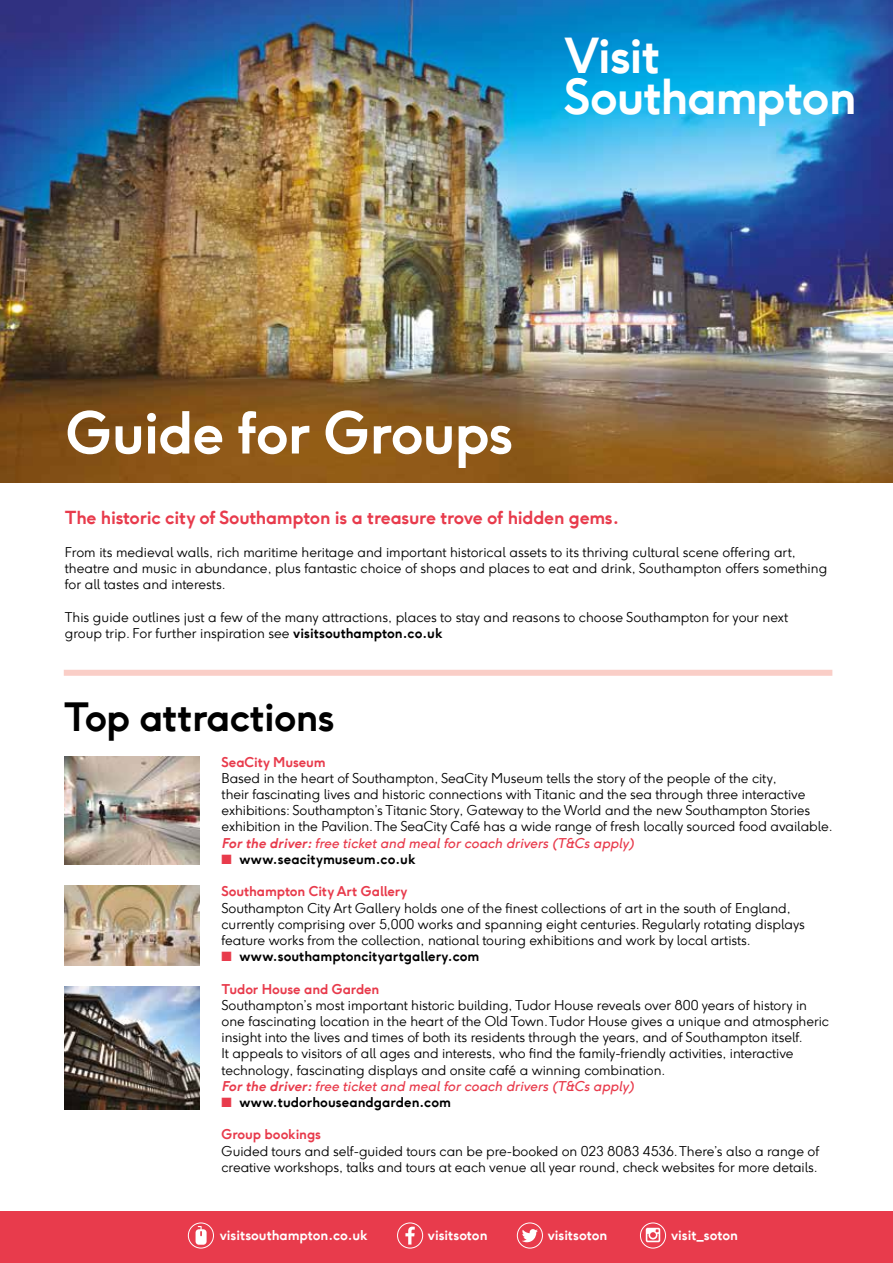
<style>
.page{position:relative;width:893px;height:1263px;background:#fff}
.page>*{position:absolute;margin:0;border:0;box-sizing:border-box;transform-origin:0 0}
.t1{font:700 57.3px "F37 Ginger";letter-spacing:-.02em;color:#fff}
.t2{font:700 48.15px/40.3px "F37 Ginger";letter-spacing:-.02em;color:#fff}
.t3{font:700 39px "F37 Ginger";letter-spacing:-.02em;color:#000}
.t4{font:700 18px "F37 Ginger";letter-spacing:-.015em;color:#e83b4c}
.t5{font:300 13.5px/16.2px "F37 Ginger";letter-spacing:-.005em;color:#000}
.t6{font:700 13.5px "F37 Ginger";color:#000}
.t7{font:700 13.5px "F37 Ginger";letter-spacing:-.01em;color:#e83b4c}
.t8{font:700 13.5px "F37 Ginger";letter-spacing:-.005em;color:#fff}
.s1{font-weight:700}
.s2{font-weight:700;font-style:italic;color:#e83b4c}
.s3{font-weight:400;font-style:italic;color:#e83b4c}
.s4{color:#e83b4c}
</style>
<div class="page">
<img style="left:0;top:0;width:893px;height:483px">
<img style="left:65px;top:757px;width:135px;height:107px">
<img style="left:65px;top:885px;width:135px;height:80px">
<img style="left:65px;top:986px;width:135px;height:123px">
<div style="left:0;top:1211px;width:893px;height:52px;background:#e83b4c"></div>
<div style="left:397px;top:1222px;width:26px;height:26px;border:1px solid #fff;border-radius:50%"></div>
<div style="left:517px;top:1222px;width:26px;height:26px;border:1px solid #fff;border-radius:50%"></div>
<div style="left:640px;top:1222px;width:26px;height:26px;border:1px solid #fff;border-radius:50%"></div>
<div style="left:188px;top:1222px;width:26px;height:26px;border:1px solid #fff;border-radius:50%"></div>
<svg style="left:405px;top:1226px;width:10px;height:18px"></svg>
<svg style="left:522px;top:1229px;width:16px;height:13px"></svg>
<svg style="left:646px;top:1228px;width:14px;height:14px"></svg>
<svg style="left:196px;top:1226px;width:11px;height:19px"></svg>
<div style="left:64px;top:670px;width:768px;height:6px;background:#facec7"></div>
<h2 class="t2" style="left:564px;top:35px;width:294px">Visit<br>Southampton</h2>
<h1 class="t1" style="left:66px;top:396px;width:449px">Guide for Groups</h1>
<h3 class="t4" style="left:65px;top:506px;width:556px">The historic city of Southampton is a treasure trove of hidden gems.</h3>
<p class="t5" style="left:65px;top:544px;width:764px">From its medieval walls, rich maritime heritage and important historical assets to its thriving cultural scene offering art, theatre and music in abundance, plus fantastic choice of shops and places to eat and drink, Southampton offers something for all tastes and interests.</p>
<p class="t5" style="left:65px;top:608px;width:725px">This guide outlines just a few of the many attractions, places to stay and reasons to choose Southampton for your next group trip. For further inspiration see <span class="s1">visitsouthampton.co.uk</span></p>
<h3 class="t3" style="left:64px;top:692px;width:273px">Top attractions</h3>
<p class="t7" style="left:222px;top:753px;width:106px">SeaCity Museum</p>
<p class="t5" style="left:222px;top:770px;width:613px">Based in the heart of Southampton, SeaCity Museum tells the story of the people of the city,<br>their fascinating lives and historic connections with Titanic and the sea through three interactive exhibitions: Southampton’s Titanic Story, Gateway to the World and the new Southampton Stories exhibition in the Pavilion. The SeaCity Café has a wide range of fresh locally sourced food available.<br><span class="s2">For the driver:</span> <span class="s3">free ticket and meal for coach drivers (T&amp;Cs apply)</span></p>
<p class="t6" style="left:222px;top:850px;width:195px"><span class="s4">■</span> www.seacitymuseum.co.uk</p>
<p class="t7" style="left:222px;top:883px;width:187px">Southampton City Art Gallery</p>
<p class="t5" style="left:222px;top:899px;width:585px">Southampton City Art Gallery holds one of the finest collections of art in the south of England, currently comprising over 5,000 works and spanning eight centuries. Regularly rotating displays feature works from the collection, national touring exhibitions and work by local artists.</p>
<p class="t6" style="left:222px;top:947px;width:259px"><span class="s4">■</span> www.southamptoncityartgallery.com</p>
<p class="t7" style="left:222px;top:980px;width:159px">Tudor House and Garden</p>
<p class="t5" style="left:222px;top:997px;width:609px">Southampton’s most important historic building, Tudor House reveals over 800 years of history in one fascinating location in the heart of the Old Town. Tudor House gives a unique and atmospheric insight into the lives and times of both its residents through the years, and of Southampton itself.<br>It appeals to visitors of all ages and interests, who find the family-friendly activities, interactive technology, fascinating displays and onsite café a winning combination.<br><span class="s2">For the driver:</span> <span class="s3">free ticket and meal for coach drivers (T&amp;Cs apply)</span></p>
<p class="t6" style="left:222px;top:1093px;width:231px"><span class="s4">■</span> www.tudorhouseandgarden.com</p>
<p class="t7" style="left:222px;top:1126px;width:101px">Group bookings</p>
<p class="t5" style="left:222px;top:1142px;width:599px">Guided tours and self-guided tours can be pre-booked on 023 8083 4536. There’s also a range of creative workshops, talks and tours at each venue all year round, check websites for more details.</p>
<p class="t8" style="left:220px;top:1226px;width:149px">visitsouthampton.co.uk</p>
<p class="t8" style="left:428px;top:1226px;width:61px">visitsoton</p>
<p class="t8" style="left:548px;top:1226px;width:61px">visitsoton</p>
<p class="t8" style="left:671px;top:1226px;width:69px">visit_soton</p>
</div>
